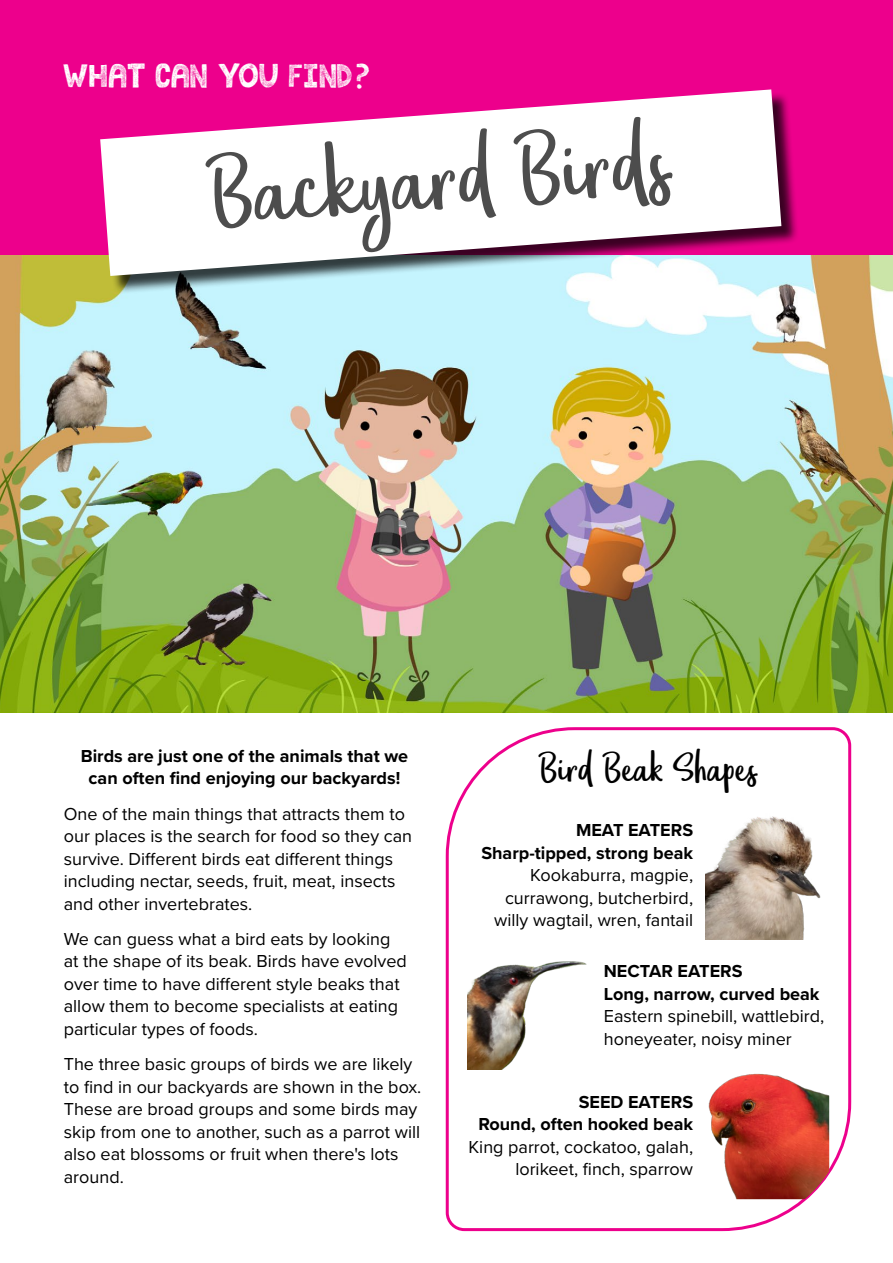
<style>
.page{position:relative;width:893px;height:1263px;background:#fff}
.page>*{position:absolute;margin:0;border:0;box-sizing:border-box;transform-origin:0 0}
.t1{font:108px "Eufoniem One";color:#4d4d4d}
.t2{font:45px "Eufoniem One";color:#000}
.t3{font:24px "campkid";color:#fff}
.t4{font:18px/22.5px "Proxima Nova";color:#000}
.t5{font:700 18px/22.5px "Proxima Nova";color:#000;text-align:right}
</style>
<div class="page">
<div style="left:0;top:0;width:893px;height:268px;background:#ed008c"></div>
<img style="left:0;top:255px;width:893px;height:457px">
<div style="left:103px;top:92px;width:697px;height:202px;background:#000;opacity:.75"></div>
<svg style="left:100px;top:89px;width:681px;height:187px;fill:#fff"></svg>
<svg style="left:445px;top:727px;width:407px;height:505px"></svg>
<img style="left:468px;top:939px;width:123px;height:130px">
<img style="left:706px;top:809px;width:123px;height:130px">
<img style="left:706px;top:1069px;width:123px;height:130px">
<h3 class="t3" style="left:64px;top:61px;width:307px">WHAT CAN YOU FIND?</h3>
<h1 class="t1" style="left:203px;top:137px;width:470px;rotate:-4deg">Backyard Birds</h1>
<p class="t5" style="left:81px;top:744px;width:329px;text-align:center">Birds are just one of the animals that we can often find enjoying our backyards!</p>
<p class="t4" style="left:64px;top:801px;width:350px">One of the main things that attracts them to our places is the search for food so they can survive. Different birds eat different things including nectar, seeds, fruit, meat, insects and other invertebrates.</p>
<p class="t4" style="left:64px;top:927px;width:345px">We can guess what a bird eats by looking at the shape of its beak. Birds have evolved over time to have different style beaks that allow them to become specialists at eating particular types of foods.</p>
<p class="t4" style="left:64px;top:1052px;width:359px">The three basic groups of birds we are likely to find in our backyards are shown in the box.<br>These are broad groups and some birds may skip from one to another, such as a parrot will also eat blossoms or fruit when there's lots around.</p>
<h2 class="t2" style="left:538px;top:745px;width:222px">Bird Beak Shapes</h2>
<p class="t5" style="left:481px;top:818px;width:213px">MEAT EATERS<br>Sharp-tipped, strong beak</p>
<p class="t4" style="left:494px;top:863px;width:200px;text-align:right">Kookaburra, magpie, currawong, butcherbird, willy wagtail, wren, fantail</p>
<p class="t5" style="left:604px;top:960px;width:217px;text-align:left">NECTAR EATERS<br>Long, narrow, curved beak</p>
<p class="t4" style="left:604px;top:1004px;width:222px">Eastern spinebill, wattlebird, honeyeater, noisy miner</p>
<p class="t5" style="left:478px;top:1090px;width:216px">SEED EATERS<br>Round, often hooked beak</p>
<p class="t4" style="left:468px;top:1134px;width:226px;text-align:right">King parrot, cockatoo, galah, lorikeet, finch, sparrow</p>
</div>
